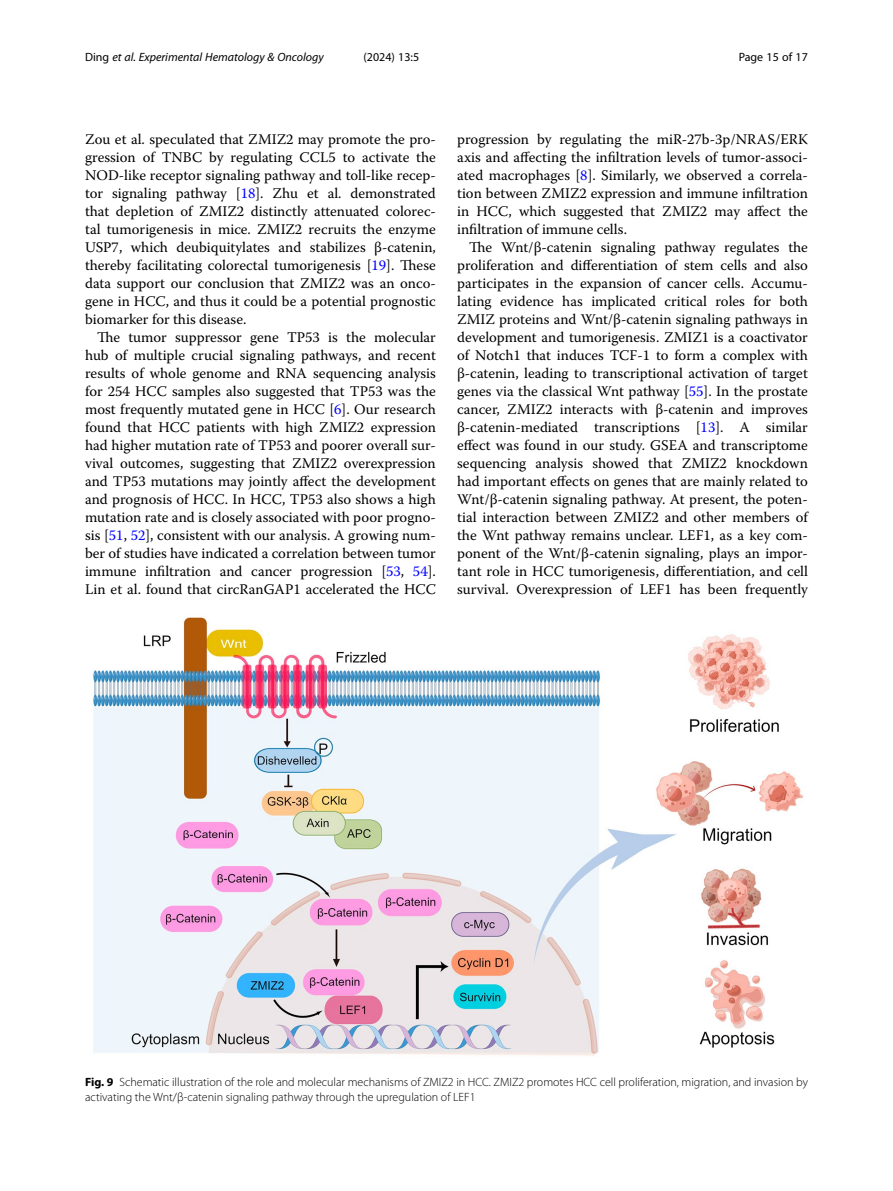
<style>
.page{position:relative;width:893px;height:1191px;background:#fff}
.page>*{position:absolute;margin:0;border:0;box-sizing:border-box;transform-origin:0 0}
.Body_Text_Indent{font:14.7px/18px "Warnock Pro";color:#000;text-align:justify}
.Figure_Caption{font:300 12px/15px "Myriad Pro";color:#000}
.t1{font:italic 12px "Myriad Pro";color:#000}
.t2{font:12px "Myriad Pro";color:#000}
.s1{font-style:normal}
.s2{color:#00f}
.s3{font-weight:700}
</style>
<div class="page">
<img style="left:93px;top:617px;width:710px;height:439px">
<p class="t1" style="left:85px;top:50px;width:240px"><span class="s1">Ding</span> et al. Experimental Hematology &amp; Oncology</p>
<p class="t2" style="left:364px;top:50px;width:57px">(2024) 13:5</p>
<p class="t2" style="left:739px;top:50px;width:71px">Page 15 of 17</p>
<p class="Body_Text_Indent" style="left:85px;top:130px;width:352px">Zou et al. speculated that ZMIZ2 may promote the pro&shy;gression of TNBC by regulating CCL5 to activate the NOD-like receptor signaling pathway and toll-like recep&shy;tor signaling pathway [<span class="s2">18</span>]. Zhu et al. demonstrated that depletion of ZMIZ2 distinctly attenuated colorec&shy;tal tumorigenesis in mice. ZMIZ2 recruits the enzyme USP7, which deubiquitylates and stabilizes β-catenin, thereby facilitating colorectal tumorigenesis [<span class="s2">19</span>]. These data support our conclusion that ZMIZ2 was an onco&shy;gene in HCC, and thus it could be a potential prognostic biomarker for this disease.</p>
<p class="Body_Text_Indent" style="left:85px;top:328px;width:352px;text-indent:12px">The tumor suppressor gene TP53 is the molecular hub of multiple crucial signaling pathways, and recent results of whole genome and RNA sequencing analysis for 254 HCC samples also suggested that TP53 was the most frequently mutated gene in HCC [<span class="s2">6</span>]. Our research found that HCC patients with high ZMIZ2 expression had higher mutation rate of TP53 and poorer overall sur&shy;vival outcomes, suggesting that ZMIZ2 overexpression and TP53 mutations may jointly affect the development and prognosis of HCC. In HCC, TP53 also shows a high mutation rate and is closely associated with poor progno&shy;sis [<span class="s2">51</span>, <span class="s2">52</span>], consistent with our analysis. A growing num&shy;ber of studies have indicated a correlation between tumor immune infiltration and cancer progression [<span class="s2">53</span>, <span class="s2">54</span>].<br>Lin et al. found that circRanGAP1 accelerated the HCC</p>
<p class="Body_Text_Indent" style="left:457px;top:130px;width:352px">progression by regulating the miR-27b-3p/NRAS/ERK axis and affecting the infiltration levels of tumor-associ&shy;ated macrophages [<span class="s2">8</span>]. Similarly, we observed a correla&shy;tion between ZMIZ2 expression and immune infiltration in HCC, which suggested that ZMIZ2 may affect the infiltration of immune cells.</p>
<p class="Body_Text_Indent" style="left:457px;top:238px;width:352px;text-indent:12px">The Wnt/β-catenin signaling pathway regulates the proliferation and differentiation of stem cells and also participates in the expansion of cancer cells. Accumu&shy;lating evidence has implicated critical roles for both ZMIZ proteins and Wnt/β-catenin signaling pathways in development and tumorigenesis. ZMIZ1 is a coactivator of Notch1 that induces TCF-1 to form a complex with β-catenin, leading to transcriptional activation of target genes via the classical Wnt pathway [<span class="s2">55</span>]. In the prostate cancer, ZMIZ2 interacts with β-catenin and improves β-catenin-mediated transcriptions [<span class="s2">13</span>]. A similar effect was found in our study. GSEA and transcriptome sequencing analysis showed that ZMIZ2 knockdown had important effects on genes that are mainly related to Wnt/β-catenin signaling pathway. At present, the poten&shy;tial interaction between ZMIZ2 and other members of the Wnt pathway remains unclear. LEF1, as a key com&shy;ponent of the Wnt/β-catenin signaling, plays an impor&shy;tant role in HCC tumorigenesis, differentiation, and cell survival. Overexpression of LEF1 has been frequently</p>
<p class="Figure_Caption" style="left:85px;top:1074px;width:724px"><span class="s3">Fig. 9</span> Schematic illustration of the role and molecular mechanisms of ZMIZ2 in HCC. ZMIZ2 promotes HCC cell proliferation, migration, and invasion by activating the Wnt/β-catenin signaling pathway through the upregulation of LEF1</p>
</div>
